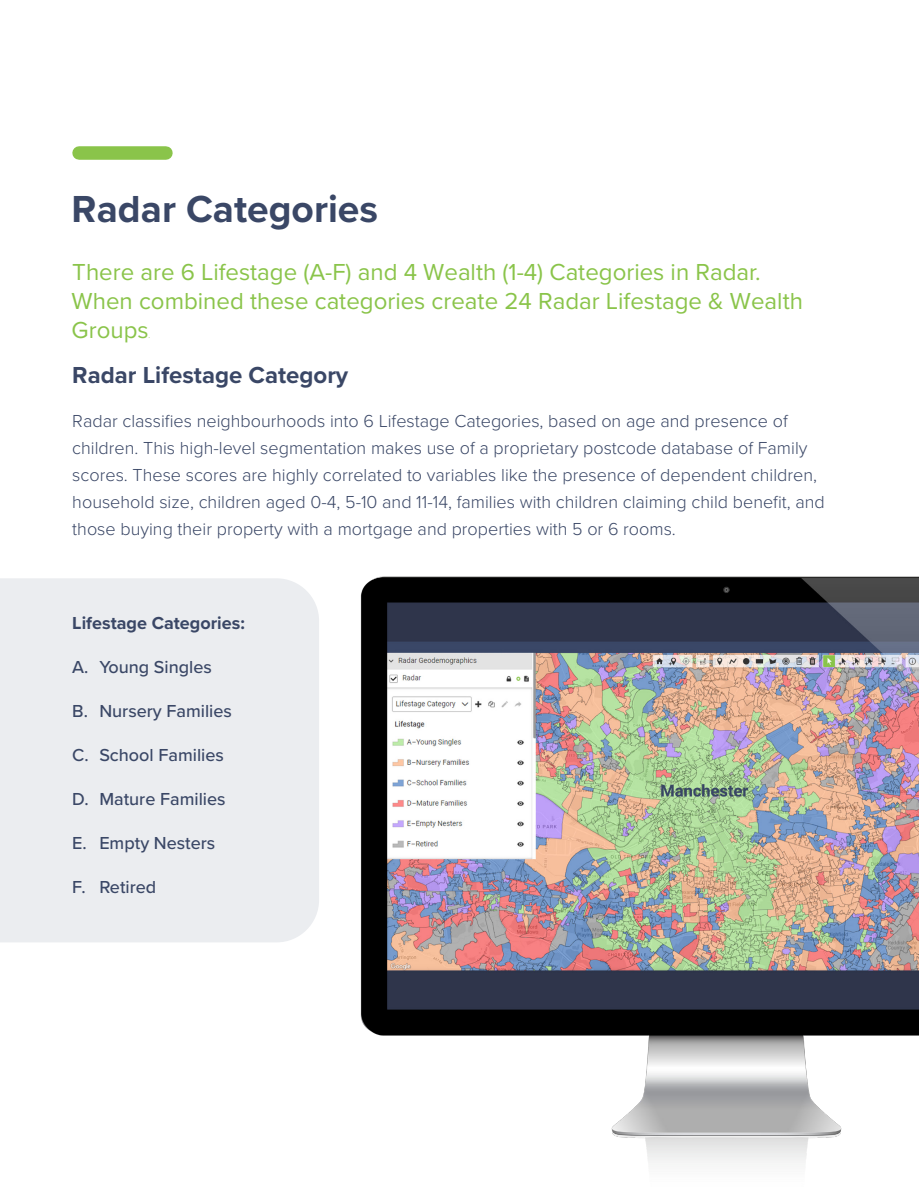
<style>
.page{position:relative;width:919px;height:1187px;background:#fff}
.page>*{position:absolute;margin:0;border:0;box-sizing:border-box;transform-origin:0 0}
.t1{font:700 39px "Proxima Nova";color:#3a4766}
.t2{font:24px/28.5px "Proxima Nova";color:#8ac44a}
.t3{font:700 24px "Proxima Nova";color:#3a4766}
.t4{font:300 18px/27px "Proxima Nova";color:#3a4766}
.t5{font:500 18px "Proxima Nova";color:#3a4766}
.t6{font:700 18px "Proxima Nova";color:#3a4766}
.t7{font:7.5px "Proxima Nova";color:#8ac44a}
</style>
<div class="page">
<div style="left:79px;top:146px;width:87px;height:14px;background:#8ac44a"></div>
<div style="left:0;top:578px;width:319px;height:364px;background:#ebedf0"></div>
<img style="left:360px;top:576px;width:558px;height:587px">
<h1 class="t1" style="left:72px;top:180px;width:308px">Radar Categories</h1>
<h2 class="t2" style="left:72px;top:257px;width:732px">There are 6 Lifestage (A-F) and 4 Wealth (1-4) Categories in Radar.<br>When combined these categories create 24 Radar Lifestage &amp; Wealth<br>Groups</h2>
<p class="t7" style="left:149px;top:329px;width:3px">.</p>
<h2 class="t3" style="left:72px;top:357px;width:277px">Radar Lifestage Category</h2>
<p class="t4" style="left:72px;top:407px;width:754px">Radar classifies neighbourhoods into 6 Lifestage Categories, based on age and presence of children. This high-level segmentation makes use of a proprietary postcode database of Family scores. These scores are highly correlated to variables like the presence of dependent children, household size, children aged 0-4, 5-10 and 11-14, families with children claiming child benefit, and those buying their property with a mortgage and properties with 5 or 6 rooms.</p>
<p class="t6" style="left:72px;top:609px;width:174px">Lifestage Categories:</p>
<p class="t5" style="left:72px;top:653px;width:141px">A. Young Singles</p>
<p class="t5" style="left:72px;top:697px;width:161px">B. Nursery Families</p>
<p class="t5" style="left:72px;top:741px;width:153px">C. School Families</p>
<p class="t5" style="left:72px;top:785px;width:155px">D. Mature Families</p>
<p class="t5" style="left:72px;top:829px;width:145px">E. Empty Nesters</p>
<p class="t5" style="left:72px;top:873px;width:85px">F. Retired</p>
</div>
